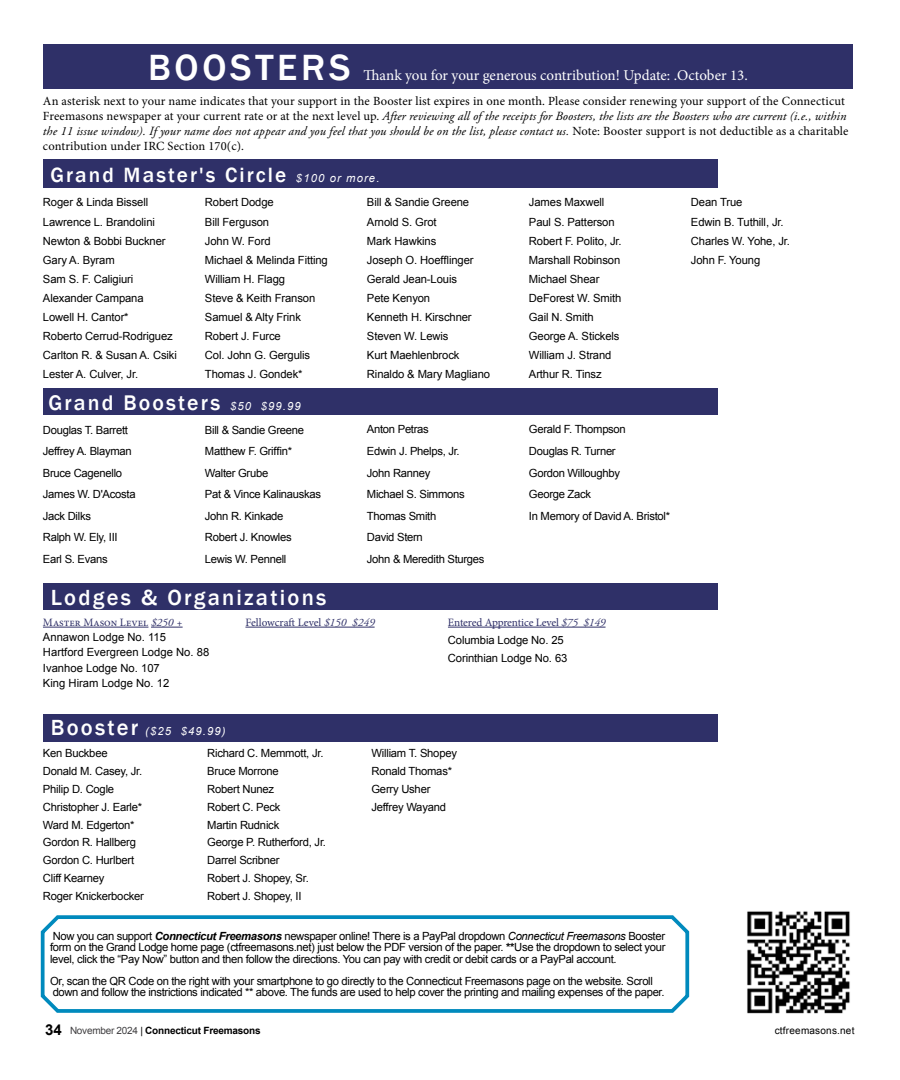
<style>
.page{position:relative;width:900px;height:1080px;background:#fff}
.page>*{position:absolute;margin:0;border:0;box-sizing:border-box;transform-origin:0 0}
.t1{font:500 37.5px "Franklin Gothic";letter-spacing:.1em;color:#fff}
.t2{font:500 22.5px "Franklin Gothic";letter-spacing:.1em;color:#fff}
.t3{font:500 21.75px "Franklin Gothic";letter-spacing:.1em;color:#fff}
.t4{font:500 21.25px "Franklin Gothic";letter-spacing:.1em;color:#fff}
.t5{font:15px "Minion Pro";color:#fff}
.t6{font:italic 12.5px/15px "Adobe Garamond Pro";letter-spacing:.01em;color:#000}
.t7{font:12.5px "Minion Pro";letter-spacing:.01em;color:#000}
.t8{font:11.25px/19.1px "Arial";letter-spacing:-.02em;color:#000}
.t9{font:11.25px/15.4px "Arial";color:#000}
.t10{font:11.25px "Minion Pro";letter-spacing:-.005em;color:#2f3068}
.t11{font:italic 11.25px/21.9px "Arial";color:#fff}
.t12{font:700 10px "Arial";letter-spacing:-.02em;color:#000}
.t13{font:10px "Arial";letter-spacing:.02em;color:#000}
.s1{font-family:"Minion Pro";font-style:normal}
.s2{font-family:"Arial";font-weight:400;font-style:italic;font-size:11.25px}
.s3{font-family:"Adobe Garamond Pro";font-style:italic}
.s4{font-family:"Franklin Gothic";font-weight:500;font-style:normal;font-size:22.5px}
.s5{font-style:inherit}
.s6{font-style:normal;color:#000}
.s7{font-weight:700;font-style:italic}
.s8{font-style:italic}
.s9{font-weight:700}
.s10{font-size:15px}
.s11{font-weight:400;color:#414042}
.s12{font-weight:400}
</style>
<div class="page">
<svg style="left:40px;top:915px;width:650px;height:98px"></svg>
<div style="left:43px;top:388px;width:675px;height:27px;background:#2f3068"></div>
<div style="left:43px;top:159px;width:675px;height:28px;background:#2f3068"></div>
<hr style="left:43px;top:627px;width:105px;height:1px;background:#2f3068">
<hr style="left:151px;top:627px;width:32px;height:1px;background:#2f3068">
<hr style="left:245px;top:627px;width:130px;height:1px;background:#2f3068">
<hr style="left:448px;top:627px;width:158px;height:1px;background:#2f3068">
<div style="left:43px;top:583px;width:675px;height:27px;background:#2f3068"></div>
<div style="left:43px;top:714px;width:675px;height:27px;background:#2f3068"></div>
<div style="left:43px;top:44px;width:810px;height:45px;background:#2f3068"></div>
<img style="left:747px;top:911px;width:103px;height:103px">
<h1 class="t1" style="left:148px;top:44px;width:204px">BOOSTERS</h1>
<h3 class="t5" style="left:364px;top:65px;width:386px">Thank you for your generous contribution! Update: .October 13.</h3>
<p class="t7" style="left:43px;top:92px;width:804px">An asterisk next to your name indicates that your support in the Booster list expires in one month. Please consider renewing your support of the Connecticut</p>
<p class="t6" style="left:43px;top:109px;width:807px"><span class="s1">Freemasons newspaper at your current rate or at the next level up.</span> After reviewing all of the receipts for Boosters, the lists are the Boosters who are current (i.e., within the 11 issue window). If your name does not appear and you feel that you should be on the list, please contact us. <span class="s1">Note: Booster support is not deductible as a charitable</span></p>
<p class="t7" style="left:43px;top:137px;width:203px">contribution under IRC Section 170(c).</p>
<h3 class="t4" style="left:50px;top:162px;width:331px">Grand Master's Circle <span class="s2">$100 or more.</span></h3>
<p class="t8" style="left:43px;top:193px;width:135px">Roger &amp; Linda Bissell<br>Lawrence L. Brandolini<br>Newton &amp; Bobbi Buckner<br>Gary A. Byram<br>Sam S. F. Caligiuri<br>Alexander Campana<br>Lowell H. Cantor*<br>Roberto Cerrud-Rodriguez<br>Carlton R. &amp; Susan A. Csiki<br>Lester A. Culver, Jr.</p>
<p class="t8" style="left:205px;top:193px;width:124px">Robert Dodge<br>Bill Ferguson<br>John W. Ford<br>Michael &amp; Melinda Fitting<br>William H. Flagg<br>Steve &amp; Keith Franson<br>Samuel &amp; Alty Frink<br>Robert J. Furce<br>Col. John G. Gergulis<br>Thomas J. Gondek*</p>
<p class="t8" style="left:367px;top:193px;width:125px">Bill &amp; Sandie Greene<br>Arnold S. Grot<br>Mark Hawkins<br>Joseph O. Hoefflinger<br>Gerald Jean-Louis<br>Pete Kenyon<br>Kenneth H. Kirschner<br>Steven W. Lewis<br>Kurt Maehlenbrock<br>Rinaldo &amp; Mary Magliano</p>
<p class="t8" style="left:529px;top:193px;width:94px">James Maxwell<br>Paul S. Patterson<br>Robert F. Polito, Jr.<br>Marshall Robinson<br>Michael Shear<br>DeForest W. Smith<br>Gail N. Smith<br>George A. Stickels<br>William J. Strand<br>Arthur R. Tinsz</p>
<p class="t8" style="left:691px;top:193px;width:101px">Dean True<br>Edwin B. Tuthill, Jr.<br>Charles W. Yohe, Jr.<br>John F. Young</p>
<h3 class="t3" style="left:48px;top:389px;width:254px">Grand Boosters <span class="s2">$50 $99.99</span></h3>
<p class="t8" style="left:43px;top:419px;width:94px;line-height:21.6px">Douglas T. Barrett<br>Jeffrey A. Blayman<br>Bruce Cagenello<br>James W. D'Acosta<br>Jack Dilks<br>Ralph W. Ely, III<br>Earl S. Evans</p>
<p class="t8" style="left:205px;top:419px;width:118px;line-height:21.6px">Bill &amp; Sandie Greene<br>Matthew F. Griffin*<br>Walter Grube<br>Pat &amp; Vince Kalinauskas<br>John R. Kinkade<br>Robert J. Knowles<br>Lewis W. Pennell</p>
<p class="t8" style="left:367px;top:419px;width:119px;line-height:21.6px">Anton Petras<br>Edwin J. Phelps, Jr.<br>John Ranney<br>Michael S. Simmons<br>Thomas Smith<br>David Stern<br>John &amp; Meredith Sturges</p>
<p class="t8" style="left:529px;top:419px;width:143px;line-height:21.6px">Gerald F. Thompson<br>Douglas R. Turner<br>Gordon Willoughby<br>George Zack<br>In Memory of David A. Bristol*</p>
<h2 class="t2" style="left:51px;top:583px;width:277px">Lodges &amp; Organizations</h2>
<p class="t10" style="left:43px;top:615px;width:141px">Master Mason Level <span class="s3">$250 +</span></p>
<p class="t9" style="left:43px;top:629px;width:168px">Annawon Lodge No. 115<br>Hartford Evergreen Lodge No. 88<br>Ivanhoe Lodge No. 107<br>King Hiram Lodge No. 12</p>
<p class="t10" style="left:245px;top:615px;width:131px">Fellowcraft Level <span class="s3">$150 $249</span></p>
<p class="t10" style="left:448px;top:615px;width:159px">Entered Apprentice Level <span class="s3">$75 $149</span></p>
<p class="t8" style="left:448px;top:631px;width:121px;line-height:17.9px">Columbia Lodge No. 25<br>Corinthian Lodge No. 63</p>
<p class="t11" style="left:43px;top:721px;width:184px;text-indent:8px"><span class="s4">Booster</span> <span class="s5">(</span>$25 $49.99)<br><span class="s6">Ken Buckbee</span></p>
<p class="t8" style="left:43px;top:762px;width:102px;line-height:17.9px">Donald M. Casey, Jr.<br>Philip D. Cogle<br>Christopher J. Earle*<br>Ward M. Edgerton*<br>Gordon R. Hallberg<br>Gordon C. Hurlbert<br>Cliff Kearney<br>Roger Knickerbocker</p>
<p class="t8" style="left:207px;top:745px;width:120px;line-height:17.9px">Richard C. Memmott, Jr.<br>Bruce Morrone<br>Robert Nunez<br>Robert C. Peck<br>Martin Rudnick<br>George P. Rutherford, Jr.<br>Darrel Scribner<br>Robert J. Shopey, Sr.<br>Robert J. Shopey, II</p>
<p class="t8" style="left:371px;top:745px;width:87px;line-height:17.9px">William T. Shopey<br>Ronald Thomas*<br>Gerry Usher<br>Jeffrey Wayand</p>
<p class="t8" style="left:50px;top:931px;width:617px;line-height:11.2px;text-align:justify">Now you can support <span class="s7">Connecticut Freemasons</span> newspaper online! There is a PayPal dropdown <span class="s8">Connecticut Freemasons</span> Booster form on the Grand Lodge home page (ctfreemasons.net) just below the PDF version of the paper. <span class="s9">**</span>Use the dropdown to select your level, click the “Pay Now” button and then follow the directions. You can pay with credit or debit cards or a PayPal account.</p>
<p class="t8" style="left:50px;top:976px;width:616px;line-height:11.2px">Or, scan the QR Code on the right with your smartphone to go directly to the Connecticut Freemasons page on the website. Scroll down and follow the instrictions indicated ** above. The funds are used to help cover the printing and mailing expenses of the paper.</p>
<p class="t12" style="left:45px;top:1024px;width:217px"><span class="s10">34</span> <span class="s11">November 2024</span> <span class="s12">|</span> Connecticut Freemasons</p>
<p class="t13" style="left:775px;top:1023px;width:81px">ctfreemasons.net</p>
</div>
